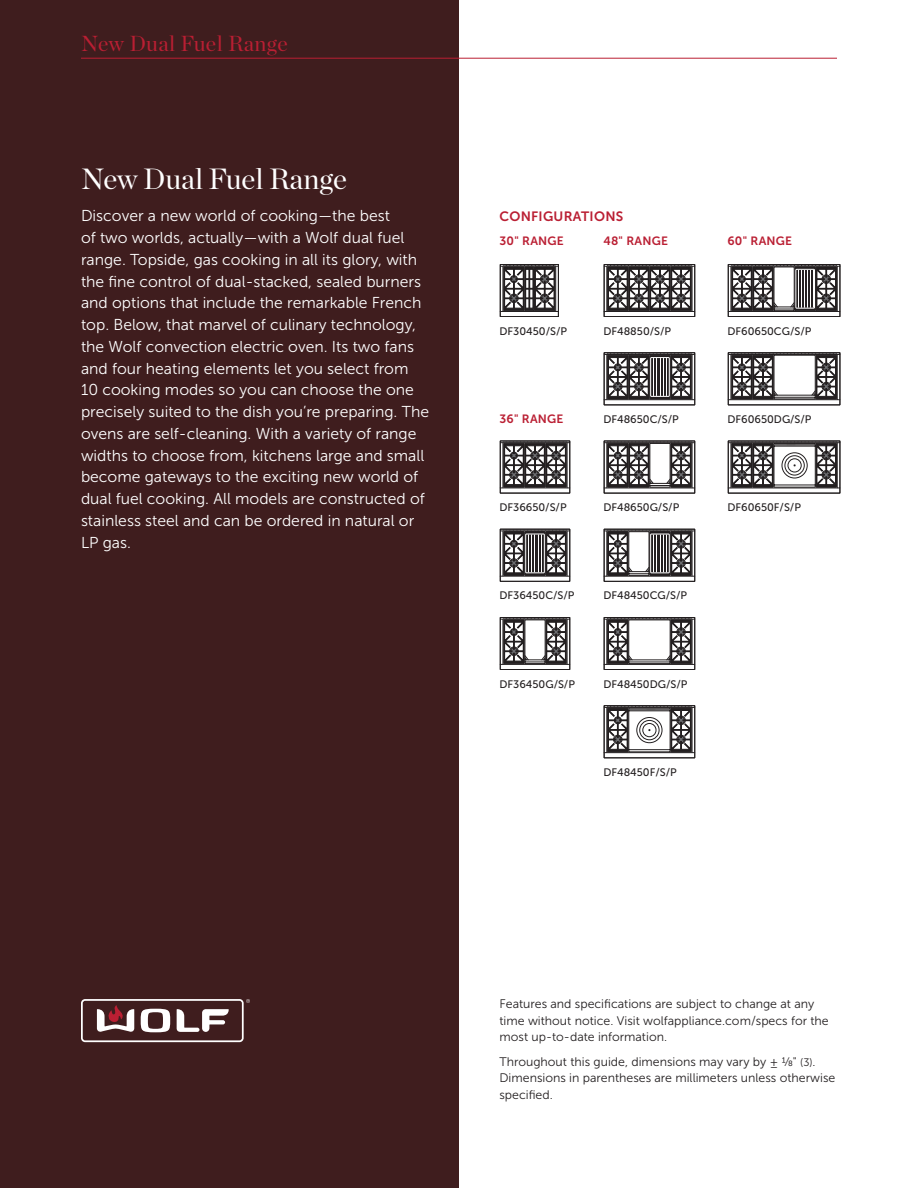
<style>
.page{position:relative;width:918px;height:1188px;background:#fff}
.page>*{position:absolute;margin:0;border:0;box-sizing:border-box;transform-origin:0 0}
.t1{font:29.25px "Chronicle Display";color:#fff}
.t2{font:21.75px "Chronicle Display";letter-spacing:.02em;color:#ba1f33}
.t3{font:15.75px/21.8px "Museo Sans 300";color:#fff}
.t4{font:13.5px "Museo Sans 700";letter-spacing:.02em;color:#ba1f33}
.t5{font:12.3px/16.5px "Museo Sans 300";color:#231f20}
.t6{font:12px "Museo Sans 700";letter-spacing:.02em;color:#ba1f33}
.t7{font:10.8px "Museo Sans 500";color:#231f20}
.s1{font-size:10.8px}
</style>
<div class="page">
<svg style="left:500px;top:264px;width:59px;height:53px"></svg>
<svg style="left:604px;top:441px;width:91px;height:52px"></svg>
<svg style="left:604px;top:352px;width:91px;height:53px"></svg>
<svg style="left:604px;top:529px;width:91px;height:53px"></svg>
<div style="left:651px;top:534px;width:18px;height:39px;border:1px solid #fff"></div>
<svg style="left:604px;top:617px;width:91px;height:53px"></svg>
<svg style="left:604px;top:705px;width:91px;height:53px"></svg>
<svg style="left:728px;top:352px;width:112px;height:53px"></svg>
<svg style="left:728px;top:264px;width:112px;height:53px"></svg>
<div style="left:796px;top:269px;width:19px;height:39px;border:1px solid #fff"></div>
<svg style="left:728px;top:441px;width:112px;height:52px"></svg>
<svg style="left:500px;top:529px;width:70px;height:53px"></svg>
<div style="left:526px;top:534px;width:18px;height:39px;border:1px solid #fff"></div>
<svg style="left:500px;top:441px;width:70px;height:52px"></svg>
<svg style="left:500px;top:617px;width:70px;height:53px"></svg>
<svg style="left:604px;top:264px;width:91px;height:53px"></svg>
<div style="left:0;top:0;width:459px;height:1188px;background:#3f1d1e"></div>
<svg style="left:81px;top:999px;width:169px;height:43px"></svg>
<hr style="left:81px;top:58px;width:756px;height:1px;background:#ba1f33">
<h2 class="t2" style="left:81px;top:27px;width:208px">New Dual Fuel Range</h2>
<h1 class="t1" style="left:81px;top:157px;width:268px">New Dual Fuel Range</h1>
<p class="t3" style="left:81px;top:205px;width:350px">Discover a new world of cooking—the best<br>of two worlds, actually—with a Wolf dual fuel range. Topside, gas cooking in all its glory, with the fine control of dual-stacked, sealed burners and options that include the remarkable French top. Below, that marvel of culinary technology, the Wolf convection electric oven. Its two fans and four heating elements let you select from 10 cooking modes so you can choose the one precisely suited to the dish you’re preparing. The ovens are self-cleaning. With a variety of range widths to choose from, kitchens large and small become gateways to the exciting new world of dual fuel cooking. All models are constructed of stainless steel and can be ordered in natural or LP gas.</p>
<p class="t4" style="left:500px;top:209px;width:125px">CONFIGURATIONS</p>
<p class="t6" style="left:500px;top:234px;width:66px">30" RANGE</p>
<p class="t6" style="left:603px;top:234px;width:66px">48" RANGE</p>
<p class="t6" style="left:728px;top:234px;width:66px">60" RANGE</p>
<p class="t7" style="left:500px;top:325px;width:69px">DF30450/S/P</p>
<p class="t7" style="left:603px;top:325px;width:69px">DF48850/S/P</p>
<p class="t7" style="left:728px;top:325px;width:85px">DF60650CG/S/P</p>
<p class="t6" style="left:500px;top:412px;width:66px">36" RANGE</p>
<p class="t7" style="left:603px;top:413px;width:77px">DF48650C/S/P</p>
<p class="t7" style="left:728px;top:413px;width:86px">DF60650DG/S/P</p>
<p class="t7" style="left:500px;top:501px;width:69px">DF36650/S/P</p>
<p class="t7" style="left:603px;top:501px;width:77px">DF48650G/S/P</p>
<p class="t7" style="left:728px;top:501px;width:75px">DF60650F/S/P</p>
<p class="t7" style="left:500px;top:590px;width:77px">DF36450C/S/P</p>
<p class="t7" style="left:603px;top:590px;width:85px">DF48450CG/S/P</p>
<p class="t7" style="left:500px;top:678px;width:77px">DF36450G/S/P</p>
<p class="t7" style="left:603px;top:678px;width:86px">DF48450DG/S/P</p>
<p class="t7" style="left:603px;top:766px;width:75px">DF48450F/S/P</p>
<p class="t5" style="left:500px;top:996px;width:331px">Features and specifications are subject to change at any time without notice. Visit wolfappliance.com/specs for the most up-to-date information.</p>
<p class="t5" style="left:499px;top:1053px;width:337px">Throughout this guide, dimensions may vary by ± 1/8" <span class="s1">(3)</span>.<br>Dimensions in parentheses are millimeters unless otherwise specified.</p>
</div>
